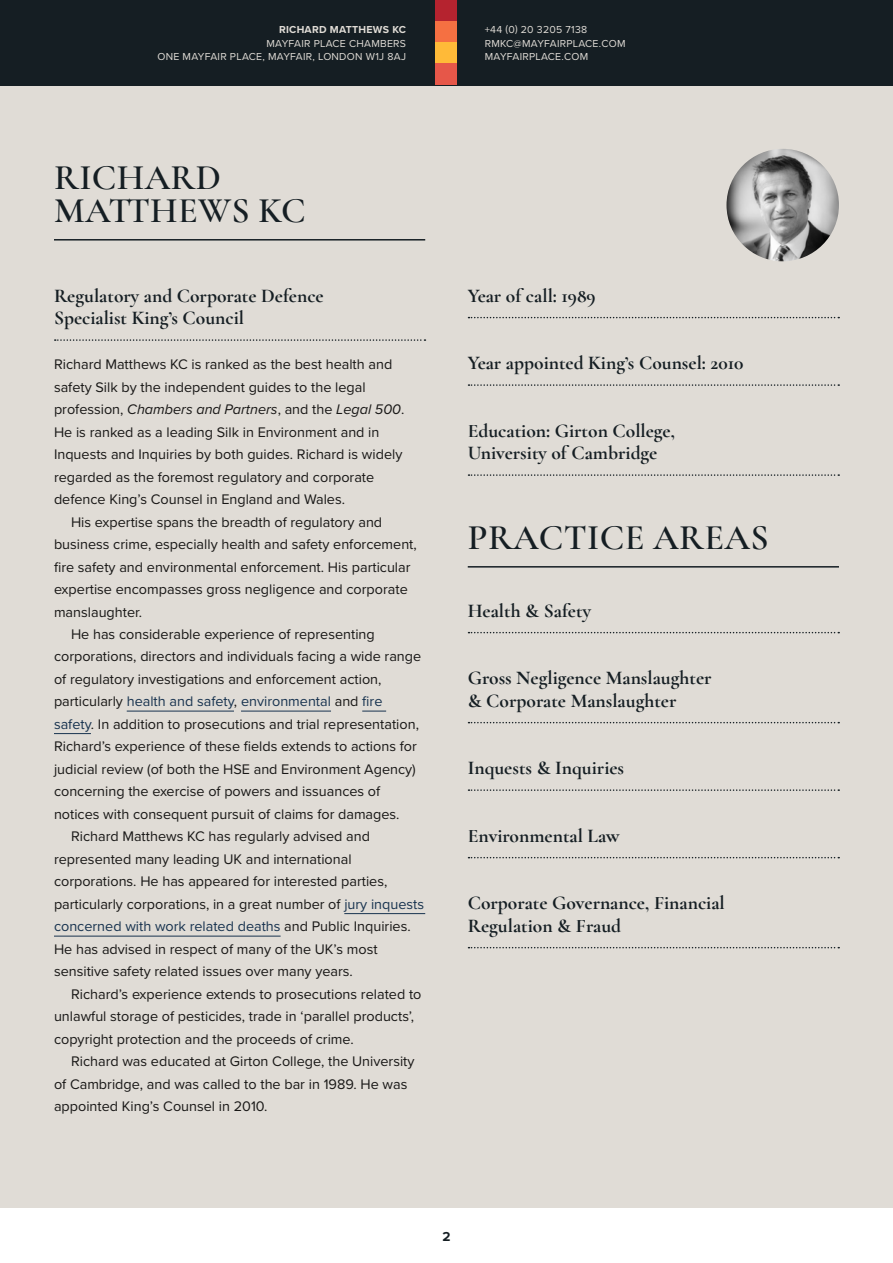
<style>
.page{position:relative;width:893px;height:1263px;background:#fff}
.page>*{position:absolute;margin:0;border:0;box-sizing:border-box;transform-origin:0 0}
.t1{font:600 36px/33px "Cormorant Garamond";letter-spacing:.01em;color:#151e23}
.t2{font:700 19.5px/22.5px "Cormorant Garamond";color:#151e23}
.t3{font:14.4px "Proxima Nova";color:#181716}
.t4{font:14.4px "Proxima Nova";color:#18334f}
.t5{font:italic 14.4px "Proxima Nova";color:#181716}
.t6{font:700 13.5px "Proxima Nova";color:#151e23}
.t7{font:10.5px/13.5px "Proxima Nova";letter-spacing:.025em;color:#e0dcd6;text-align:right}
.t8{font:700 10.5px "Proxima Nova";letter-spacing:.025em;color:#e0dcd6}
.s1{font-style:normal}
.s2{color:#181716}
.s3{color:#18334f}
</style>
<div class="page">
<div style="left:0;top:85px;width:893px;height:1178px;background:#e0dcd6"></div>
<hr style="left:54px;top:239px;width:371px;height:2px;background:#151e23">
<svg style="left:55px;top:339px;width:370px;height:2px"></svg>
<hr style="left:127px;top:711px;width:107px;height:1px;background:#18334f">
<hr style="left:241px;top:711px;width:90px;height:1px;background:#18334f">
<svg style="left:362px;top:711px;width:24px;height:1px"></svg>
<hr style="left:54px;top:733px;width:37px;height:1px;background:#18334f">
<hr style="left:344px;top:913px;width:81px;height:1px;background:#18334f">
<hr style="left:54px;top:936px;width:227px;height:1px;background:#18334f">
<svg style="left:468px;top:317px;width:371px;height:1px"></svg>
<svg style="left:468px;top:384px;width:371px;height:2px"></svg>
<svg style="left:468px;top:474px;width:371px;height:2px"></svg>
<hr style="left:468px;top:566px;width:371px;height:2px;background:#151e23">
<svg style="left:468px;top:632px;width:371px;height:1px"></svg>
<svg style="left:468px;top:722px;width:371px;height:1px"></svg>
<svg style="left:468px;top:789px;width:371px;height:2px"></svg>
<svg style="left:468px;top:857px;width:371px;height:1px"></svg>
<svg style="left:468px;top:947px;width:371px;height:1px"></svg>
<img style="left:726px;top:149px;width:113px;height:112px;border-radius:56px">
<div style="left:0;top:0;width:893px;height:85px;background:#151e23"></div>
<div style="left:0;top:1209px;width:893px;height:54px;background:#fff"></div>
<div style="left:436px;top:0;width:21px;height:21px;background:#b5232f"></div>
<div style="left:436px;top:21px;width:21px;height:22px;background:#f57042"></div>
<div style="left:436px;top:43px;width:21px;height:21px;background:#ffba38"></div>
<div style="left:436px;top:64px;width:21px;height:21px;background:#e65749"></div>
<p class="t8" style="left:279px;top:22px;width:129px">RICHARD MATTHEWS KC</p>
<p class="t7" style="left:157px;top:36px;width:250px">MAYFAIR PLACE CHAMBERS<br>ONE MAYFAIR PLACE, MAYFAIR, LONDON W1J 8AJ</p>
<h1 class="t1" style="left:54px;top:161px;width:253px">RICHARD<br>MATTHEWS KC</h1>
<h2 class="t2" style="left:54px;top:284px;width:271px">Regulatory and Corporate Defence<br>Specialist King’s Council</h2>
<p class="t3" style="left:54px;top:353px;width:340px">Richard Matthews KC is ranked as the best health and</p>
<p class="t3" style="left:54px;top:376px;width:313px">safety Silk by the independent guides to the legal</p>
<p class="t5" style="left:54px;top:398px;width:352px"><span class="s1">profession,</span> Chambers and Partners<span class="s1">, and the</span> Legal 500<span class="s1">.</span></p>
<p class="t3" style="left:54px;top:421px;width:327px">He is ranked as a leading Silk in Environment and in</p>
<p class="t3" style="left:54px;top:443px;width:350px">Inquests and Inquiries by both guides. Richard is widely</p>
<p class="t3" style="left:54px;top:466px;width:322px">regarded as the foremost regulatory and corporate</p>
<p class="t3" style="left:54px;top:488px;width:293px">defence King’s Counsel in England and Wales.</p>
<p class="t3" style="left:71px;top:511px;width:313px">His expertise spans the breadth of regulatory and</p>
<p class="t3" style="left:54px;top:533px;width:364px">business crime, especially health and safety enforcement,</p>
<p class="t3" style="left:54px;top:556px;width:358px">fire safety and environmental enforcement. His particular</p>
<p class="t3" style="left:54px;top:578px;width:355px">expertise encompasses gross negligence and corporate</p>
<p class="t3" style="left:54px;top:601px;width:90px">manslaughter.</p>
<p class="t3" style="left:71px;top:623px;width:305px">He has considerable experience of representing</p>
<p class="t3" style="left:54px;top:646px;width:369px">corporations, directors and individuals facing a wide range</p>
<p class="t3" style="left:54px;top:668px;width:329px">of regulatory investigations and enforcement action,</p>
<p class="t4" style="left:54px;top:691px;width:330px"><span class="s2">particularly</span> health and safety<span class="s2">,</span> environmental <span class="s2">and</span> fire</p>
<p class="t3" style="left:54px;top:713px;width:366px"><span class="s3">safety</span>. In addition to prosecutions and trial representation,</p>
<p class="t3" style="left:54px;top:736px;width:364px">Richard’s experience of these fields extends to actions for</p>
<p class="t3" style="left:54px;top:758px;width:363px">judicial review (of both the HSE and Environment Agency)</p>
<p class="t3" style="left:54px;top:781px;width:328px">concerning the exercise of powers and issuances of</p>
<p class="t3" style="left:54px;top:803px;width:347px">notices with consequent pursuit of claims for damages.</p>
<p class="t3" style="left:71px;top:826px;width:300px">Richard Matthews KC has regularly advised and</p>
<p class="t3" style="left:54px;top:848px;width:299px">represented many leading UK and international</p>
<p class="t3" style="left:54px;top:871px;width:335px">corporations. He has appeared for interested parties,</p>
<p class="t3" style="left:54px;top:893px;width:372px">particularly corporations, in a great number of <span class="s3">jury inquests</span></p>
<p class="t4" style="left:54px;top:916px;width:358px">concerned with work related deaths <span class="s2">and Public Inquiries.</span></p>
<p class="t3" style="left:54px;top:938px;width:325px">He has advised in respect of many of the UK’s most</p>
<p class="t3" style="left:54px;top:961px;width:300px">sensitive safety related issues over many years.</p>
<p class="t3" style="left:71px;top:983px;width:352px">Richard’s experience extends to prosecutions related to</p>
<p class="t3" style="left:54px;top:1006px;width:362px">unlawful storage of pesticides, trade in ‘parallel products’,</p>
<p class="t3" style="left:54px;top:1028px;width:301px">copyright protection and the proceeds of crime.</p>
<p class="t3" style="left:71px;top:1051px;width:345px">Richard was educated at Girton College, the University</p>
<p class="t3" style="left:54px;top:1073px;width:355px">of Cambridge, and was called to the bar in 1989. He was</p>
<p class="t3" style="left:54px;top:1096px;width:215px">appointed King’s Counsel in 2010.</p>
<p class="t7" style="left:485px;top:22px;width:142px;text-align:left">+44 (0) 20 3205 7138<br>RMKC@MAYFAIRPLACE.COM<br>MAYFAIRPLACE.COM</p>
<h2 class="t2" style="left:468px;top:284px;width:129px">Year of call: 1989</h2>
<h2 class="t2" style="left:468px;top:351px;width:277px">Year appointed King’s Counsel: 2010</h2>
<h2 class="t2" style="left:468px;top:419px;width:209px">Education: Girton College,<br>University of Cambridge</h2>
<h1 class="t1" style="left:468px;top:521px;width:302px">PRACTICE AREAS</h1>
<h2 class="t2" style="left:468px;top:599px;width:125px">Health &amp; Safety</h2>
<h2 class="t2" style="left:468px;top:666px;width:245px">Gross Negligence Manslaughter &amp; Corporate Manslaughter</h2>
<h2 class="t2" style="left:468px;top:756px;width:158px">Inquests &amp; Inquiries</h2>
<h2 class="t2" style="left:468px;top:824px;width:153px">Environmental Law</h2>
<h2 class="t2" style="left:468px;top:891px;width:259px">Corporate Governance, Financial<br>Regulation &amp; Fraud</h2>
<p class="t6" style="left:442px;top:1227px;width:10px">2</p>
</div>
